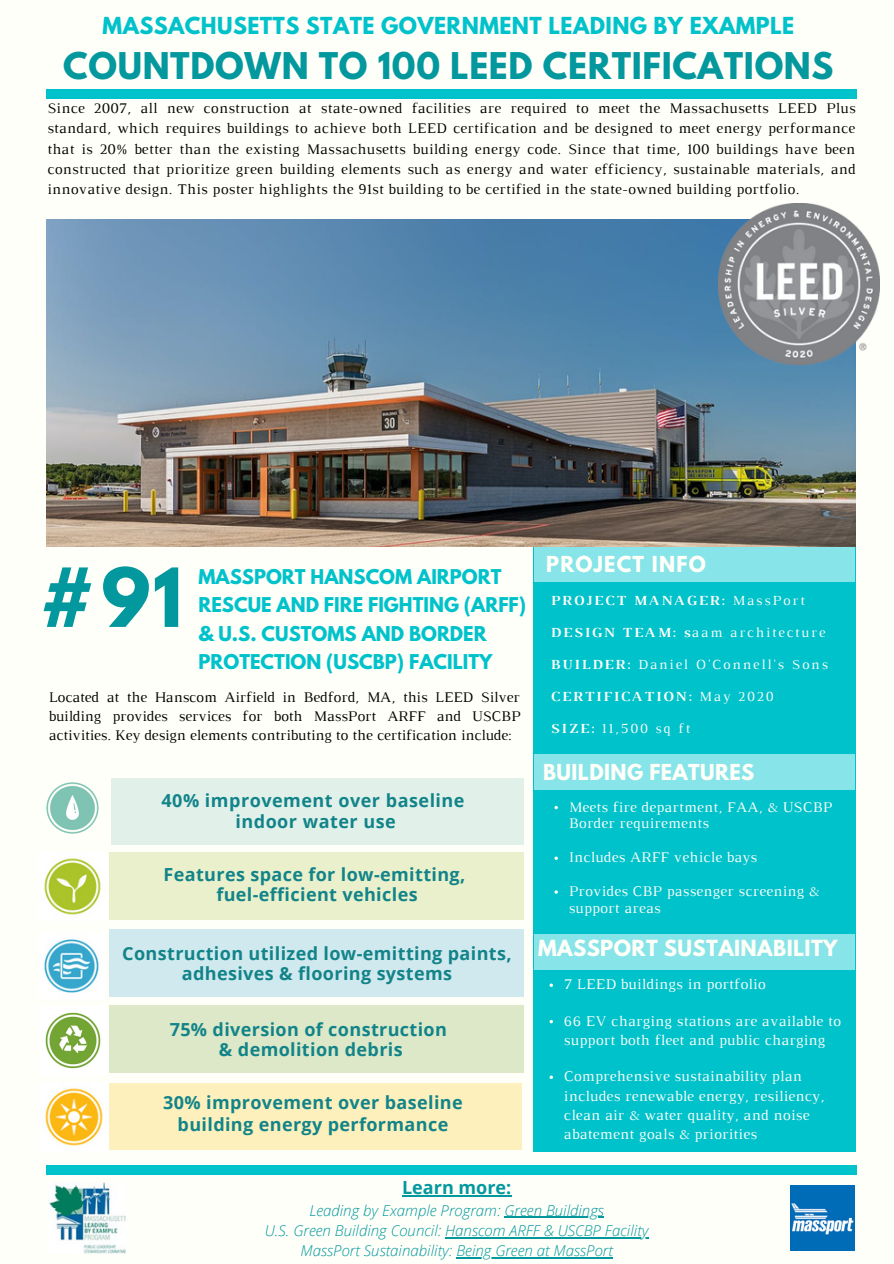
<style>
.page{position:relative;width:894px;height:1264px;background:#fff}
.page>*{position:absolute;margin:0;border:0;box-sizing:border-box;transform-origin:0 0}
.t1{font:700 72px "League Spartan";color:#03989e}
.t2{font:700 32.7px "League Spartan";letter-spacing:.02em;color:#03989e}
.t3{font:700 20.7px "League Spartan";letter-spacing:.02em;color:#00c2cb}
.t4{font:700 19.65px "League Spartan";letter-spacing:.02em;color:#fffff9}
.t5{font:700 19.5px "League Spartan";letter-spacing:.02em;color:#fffff9}
.t6{font:700 19.5px "League Spartan";letter-spacing:.06em;color:#fffff9}
.t7{font:700 18px/20.2px "Open Sans";letter-spacing:.02em;color:#128489;text-align:center}
.t8{font:700 18px/28.5px "League Spartan";color:#00c2cb}
.t9{font:700 18px "Open Sans";color:#03989e}
.t10{font:15.15px/19.4px "Luthier";letter-spacing:.02em;color:#fffff9}
.t11{font:15px/20.2px "Luthier";letter-spacing:.01em;color:#000;text-align:justify}
.t12{font:italic 300 15px/20.2px "Open Sans";color:#03989e;text-align:center}
.t13{font:15px/17px "Luthier";letter-spacing:.02em;color:#fffff9}
.t14{font:14.1px "Luthier";letter-spacing:.135em;color:#fffff9}
.t15{font:700 14.1px "Luthier";letter-spacing:.135em;color:#fffff9}
.s1{font-weight:400}
.s2{font-weight:700}
</style>
<div class="page">
<div style="left:0;top:0;width:893px;height:1263px;background:#fffff9"></div>
<div style="left:533px;top:544px;width:321px;height:606px;background:#00c2cb"></div>
<div style="left:533px;top:546px;width:321px;height:35px;background:#87e4e8"></div>
<img style="left:46px;top:220px;width:808px;height:326px">
<div style="left:46px;top:89px;width:810px;height:10px;background:#00c2cb"></div>
<div style="left:109px;top:1005px;width:414px;height:67px;background:#dce8c8"></div>
<div style="left:109px;top:852px;width:414px;height:68px;background:#eaf0cb"></div>
<img style="left:49px;top:1182px;width:76px;height:71px">
<img style="left:44px;top:858px;width:57px;height:57px">
<img style="left:45px;top:1012px;width:56px;height:57px">
<img style="left:44px;top:939px;width:55px;height:54px">
<div style="left:109px;top:929px;width:414px;height:67px;background:#d0e9ee"></div>
<img style="left:45px;top:1088px;width:58px;height:58px">
<div style="left:109px;top:1082px;width:412px;height:67px;background:#fdf0bc"></div>
<div style="left:46px;top:1165px;width:810px;height:9px;background:#00c2cb"></div>
<div style="left:111px;top:778px;width:412px;height:67px;background:#e1f1ea"></div>
<img style="left:46px;top:782px;width:53px;height:52px">
<img style="left:790px;top:1185px;width:64px;height:64px">
<div style="left:533px;top:754px;width:321px;height:35px;background:#87e4e8"></div>
<div style="left:533px;top:933px;width:321px;height:36px;background:#87e4e8"></div>
<img style="left:718px;top:203px;width:161px;height:161px">
<hr style="left:402px;top:1195px;width:109px;height:1px;background:#03989e">
<hr style="left:504px;top:1216px;width:100px;height:1px;background:#03989e">
<hr style="left:445px;top:1236px;width:203px;height:1px;background:#03989e">
<hr style="left:456px;top:1257px;width:156px;height:1px;background:#03989e">
<svg style="left:549px;top:1019px;width:4px;height:4px"></svg>
<h3 class="t3" style="left:103px;top:16px;width:693px">MASSACHUSETTS STATE GOVERNMENT LEADING BY EXAMPLE</h3>
<h2 class="t2" style="left:63px;top:49px;width:771px">COUNTDOWN TO 100 LEED CERTIFICATIONS</h2>
<p class="t11" style="left:47px;top:99px;width:809px">Since 2007, all new construction at state-owned facilities are required to meet the Massachusetts LEED Plus standard, which requires buildings to achieve both LEED certification and be designed to meet energy performance that is 20% better than the existing Massachusetts building energy code. Since that time, 100 buildings have been constructed that prioritize green building elements such as energy and water efficiency, sustainable materials, and innovative design. This poster highlights the 91st building to be certified in the state-owned building portfolio.</p>
<h1 class="t1" style="left:39px;top:562px;width:145px">#91</h1>
<p class="t8" style="left:198px;top:564px;width:329px">MASSPORT HANSCOM AIRPORT<br>RESCUE AND FIRE FIGHTING (ARFF) &amp; U.S. CUSTOMS AND BORDER<br>PROTECTION (USCBP) FACILITY</p>
<p class="t11" style="left:49px;top:688px;width:473px;line-height:19.2px">Located at the Hanscom Airfield in Bedford, MA, this LEED Silver building provides services for both MassPort ARFF and USCBP activities. Key design elements contributing to the certification include:</p>
<p class="t7" style="left:161px;top:790px;width:304px">40% improvement over baseline indoor water use</p>
<p class="t7" style="left:163px;top:863px;width:303px">Features space for low-emitting, fuel-efficient vehicles</p>
<p class="t7" style="left:122px;top:943px;width:391px">Construction utilized low-emitting paints, adhesives &amp; flooring systems</p>
<p class="t7" style="left:170px;top:1018px;width:279px">75% diversion of construction &amp; demolition debris</p>
<p class="t7" style="left:163px;top:1091px;width:301px;line-height:21.5px">30% improvement over baseline building energy performance</p>
<h3 class="t6" style="left:546px;top:555px;width:161px">PROJECT INFO</h3>
<p class="t15" style="left:550px;top:595px;width:255px">PROJECT MANAGER: <span class="s1">MassPort</span></p>
<p class="t14" style="left:550px;top:627px;width:276px"><span class="s2">DESIGN TEAM: s</span>aam architecture</p>
<p class="t14" style="left:550px;top:659px;width:279px"><span class="s2">BUILDER:</span> Daniel O'Connell's Sons</p>
<p class="t15" style="left:550px;top:691px;width:224px">CERTIFICATION: <span class="s1">May 2020</span></p>
<p class="t14" style="left:550px;top:723px;width:141px"><span class="s2">SIZE:</span> 11,500 sq ft</p>
<h3 class="t5" style="left:543px;top:762px;width:213px">BUILDING FEATURES</h3>
<p class="t13" style="left:568px;top:799px;width:265px">Meets fire department, FAA, &amp; USCBP<br>Border requirements</p>
<p class="t13" style="left:568px;top:850px;width:190px">Includes ARFF vehicle bays</p>
<p class="t13" style="left:568px;top:883px;width:252px">Provides CBP passenger screening &amp; support areas</p>
<h3 class="t4" style="left:538px;top:938px;width:301px">MASSPORT SUSTAINABILITY</h3>
<p class="t10" style="left:563px;top:975px;width:203px">7 LEED buildings in portfolio</p>
<p class="t10" style="left:563px;top:1012px;width:278px">66 EV charging stations are available to support both fleet and public charging</p>
<p class="t10" style="left:563px;top:1067px;width:262px">Comprehensive sustainability plan includes renewable energy, resiliency, clean air &amp; water quality, and noise abatement goals &amp; priorities</p>
<p class="t9" style="left:402px;top:1174px;width:111px">Learn more:</p>
<p class="t12" style="left:265px;top:1199px;width:385px">Leading by Example Program: Green Buildings<br>U.S. Green Building Council: Hanscom ARFF &amp; USCBP Facility<br>MassPort Sustainability: Being Green at MassPort</p>
</div>
